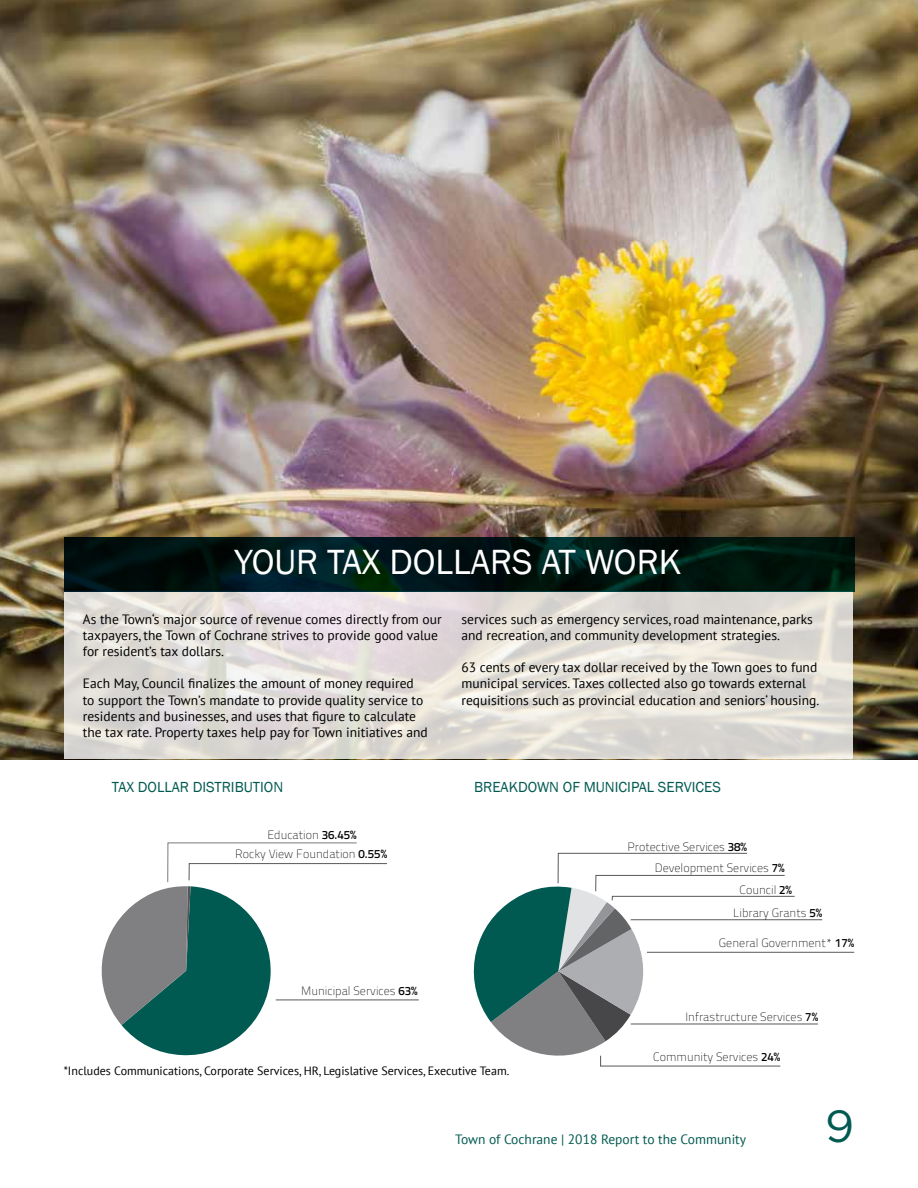
<style>
.page{position:relative;width:918px;height:1188px;background:#fff}
.page>*{position:absolute;margin:0;border:0;box-sizing:border-box;transform-origin:0 0}
.t1{font:45px "Gotham";color:#005a51}
.t2{font:36px "Franklin Gothic";color:#fff}
.t3{font:15px "Franklin Gothic";color:#005a51}
.t4{font:13.5px/16.2px "PT Sans";color:#000}
.t5{font:13.5px "PT Sans";color:#005a51}
.t6{font:12px/20.5px "Titillium Text 25 L 1 wt";color:#000}
.t7{font:12px "PT Sans";color:#000}
.s1{font-family:"Titillium Text 25 L 600 wt"}
</style>
<div class="page">
<img style="left:0;top:0;width:918px;height:759px">
<svg style="left:65px;top:592px;width:788px;height:167px;background:#e1ddd8"></svg>
<svg style="left:65px;top:537px;width:789px;height:55px;background:#001714"></svg>
<hr style="left:647px;top:952px;width:207px;height:1px;background:#58595b">
<hr style="left:631px;top:1024px;width:187px;height:1px;background:#58595b">
<hr style="left:276px;top:1000px;width:143px;height:1px;background:#58595b">
<hr style="left:631px;top:919px;width:191px;height:1px;background:#58595b">
<svg style="left:101px;top:842px;width:287px;height:214px"></svg>
<svg style="left:473px;top:853px;width:322px;height:214px"></svg>
<h2 class="t2" style="left:235px;top:540px;width:448px">YOUR TAX DOLLARS AT WORK</h2>
<p class="t4" style="left:83px;top:610px;width:360px">As the Town‘s major source of revenue comes directly from our taxpayers, the Town of Cochrane strives to provide good value for resident’s tax dollars.</p>
<p class="t4" style="left:83px;top:675px;width:346px">Each May, Council finalizes the amount of money required to support the Town’s mandate to provide quality service to residents and businesses, and uses that figure to calculate the tax rate. Property taxes help pay for Town initiatives and</p>
<p class="t4" style="left:462px;top:610px;width:353px">services such as emergency services, road maintenance, parks and recreation, and community development strategies.</p>
<p class="t4" style="left:462px;top:659px;width:359px">63 cents of every tax dollar received by the Town goes to fund municipal services. Taxes collected also go towards external requisitions such as provincial education and seniors‘ housing.</p>
<p class="t3" style="left:112px;top:778px;width:173px">TAX DOLLAR DISTRIBUTION</p>
<p class="t3" style="left:474px;top:778px;width:248px">BREAKDOWN OF MUNICIPAL SERVICES</p>
<p class="t6" style="left:267px;top:824px;width:91px">Education <span class="s1">36.45%</span></p>
<p class="t6" style="left:235px;top:843px;width:153px">Rocky View Foundation <span class="s1">0.55%</span></p>
<p class="t6" style="left:655px;top:836px;width:131px;text-indent:-27px">Protective Services <span class="s1">38%<br></span>Development Services <span class="s1">7%</span></p>
<p class="t6" style="left:733px;top:878px;width:91px;line-height:23.2px;text-indent:6px">Council <span class="s1">2%<br></span>Library Grants <span class="s1">5%</span></p>
<p class="t6" style="left:301px;top:980px;width:118px">Municipal Services <span class="s1">63%</span></p>
<p class="t7" style="left:64px;top:1063px;width:447px">*Includes Communications, Corporate Services, HR, Legislative Services, Executive Team.</p>
<p class="t6" style="left:719px;top:932px;width:137px">General Government* <span class="s1">17%</span></p>
<p class="t6" style="left:686px;top:1006px;width:134px">Infrastructure Services <span class="s1">7%</span></p>
<p class="t6" style="left:653px;top:1046px;width:129px">Community Services <span class="s1">24%</span></p>
<p class="t5" style="left:455px;top:1131px;width:292px">Town of Cochrane | 2018 Report to the Community</p>
<h1 class="t1" style="left:825px;top:1097px;width:31px">9</h1>
</div>
